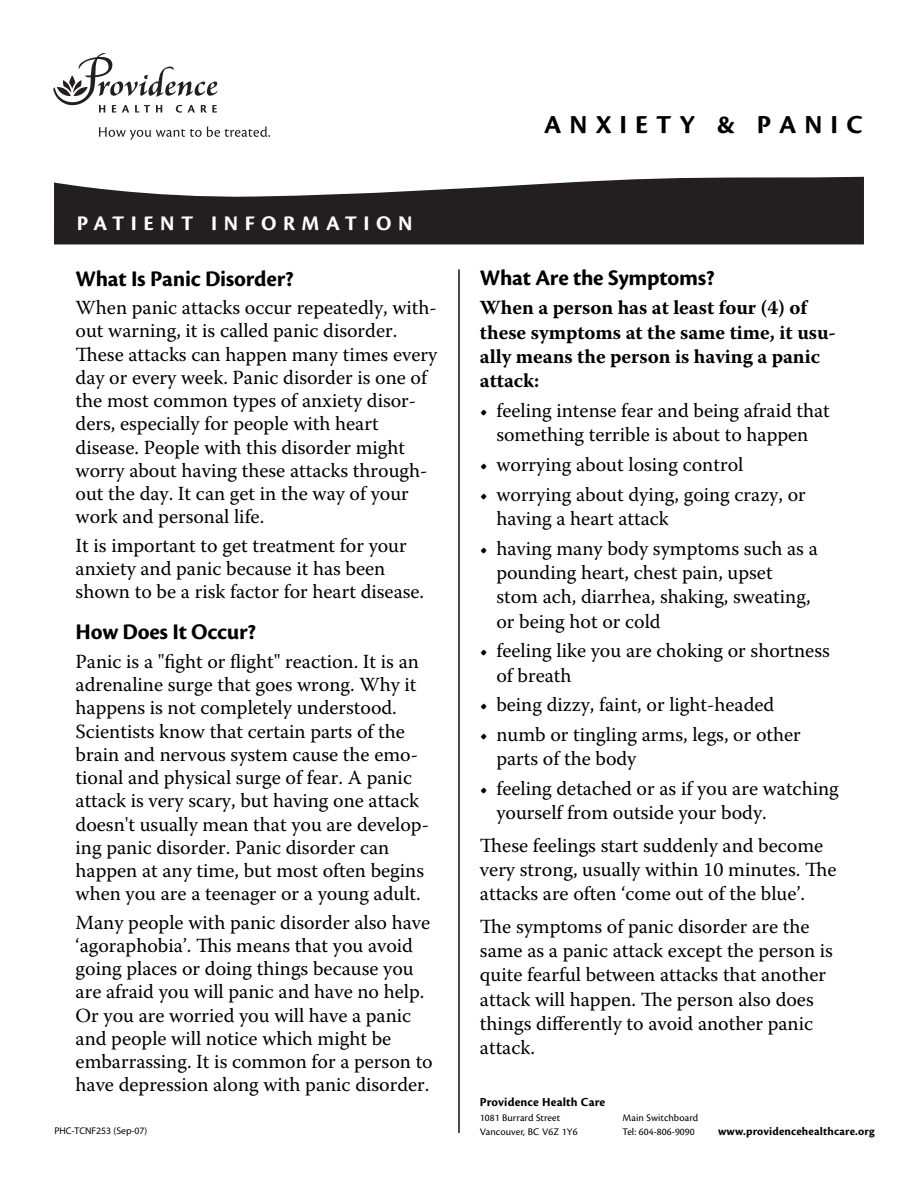
<style>
.page{position:relative;width:918px;height:1188px;background:#fff}
.page>*{position:absolute;margin:0;border:0;box-sizing:border-box;transform-origin:0 0}
.t1{font:700 27px "Cronos Pro";letter-spacing:.3em;color:#000}
.t2{font:700 23.25px "Cronos Pro";letter-spacing:-.01em;color:#000}
.t3{font:700 21.6px "Cronos Pro";letter-spacing:.3em;color:#fff}
.t4{font:19.95px/23.2px "Warnock Pro";color:#000}
.t5{font:700 19.95px/24.3px "Warnock Pro";color:#000}
.t6{font:700 12.75px "Cronos Pro";letter-spacing:.01em;color:#000}
.t7{font:700 12px "Cronos Pro";letter-spacing:.015em;color:#000}
.t8{font:10.5px/14.2px "Cronos Pro";letter-spacing:.01em;color:#000}
.t9{font:9.75px "Trade Gothic";color:#000}
</style>
<div class="page">
<svg style="left:54px;top:177px;width:810px;height:67px;background:#423e3f"></svg>
<svg style="left:458px;top:269px;width:2px;height:865px;background:#4b4849"></svg>
<svg style="left:99px;top:126px;width:171px;height:14px"></svg>
<svg style="left:53px;top:53px;width:164px;height:60px"></svg>
<p class="t3" style="left:77px;top:211px;width:337px">PATIENT INFORMATION</p>
<p class="t2" style="left:76px;top:265px;width:220px">What Is Panic Disorder?</p>
<p class="t4" style="left:76px;top:296px;width:363px">When panic attacks occur repeatedly, with&shy;out warning, it is called panic disorder.<br>These attacks can happen many times every day or every week. Panic disorder is one of the most common types of anxiety disor&shy;ders, especially for people with heart disease. People with this disorder might worry about having these attacks through&shy;out the day. It can get in the way of your work and personal life.</p>
<p class="t4" style="left:76px;top:533px;width:350px">It is important to get treatment for your anxiety and panic because it has been shown to be a risk factor for heart disease.</p>
<p class="t2" style="left:76px;top:619px;width:182px">How Does It Occur?</p>
<p class="t4" style="left:76px;top:649px;width:355px">Panic is a "fight or flight" reaction. It is an adrenaline surge that goes wrong. Why it happens is not completely understood.<br>Scientists know that certain parts of the brain and nervous system cause the emo&shy;tional and physical surge of fear. A panic attack is very scary, but having one attack doesn't usually mean that you are develop&shy;ing panic disorder. Panic disorder can happen at any time, but most often begins when you are a teenager or a young adult.</p>
<p class="t4" style="left:76px;top:910px;width:359px">Many people with panic disorder also have ‘agoraphobia’. This means that you avoid going places or doing things because you are afraid you will panic and have no help.<br>Or you are worried you will have a panic and people will notice which might be embarrassing. It is common for a person to have depression along with panic disorder.</p>
<p class="t9" style="left:54px;top:1126px;width:94px">PHC-TCNF253 (Sep-07)</p>
<h1 class="t1" style="left:544px;top:109px;width:320px">ANXIETY &amp; PANIC</h1>
<p class="t2" style="left:480px;top:264px;width:236px">What Are the Symptoms?</p>
<p class="t5" style="left:480px;top:295px;width:358px">When a person has at least four (4) of these symptoms at the same time, it usu&shy;ally means the person is having a panic attack:</p>
<p class="t4" style="left:480px;top:398px;width:351px;line-height:24.3px;text-align:center">• feeling intense fear and being afraid that something terrible is about to happen</p>
<p class="t4" style="left:480px;top:453px;width:265px">• worrying about losing control</p>
<p class="t4" style="left:496px;top:482px;width:311px;line-height:24.3px;text-indent:-16px">• worrying about dying, going crazy, or having a heart attack</p>
<p class="t4" style="left:496px;top:536px;width:323px;line-height:24.3px;text-indent:-16px">• having many body symptoms such as a pounding heart, chest pain, upset stom ach, diarrhea, shaking, sweating, or being hot or cold</p>
<p class="t4" style="left:496px;top:638px;width:335px;line-height:24.3px;text-indent:-16px">• feeling like you are choking or shortness of breath</p>
<p class="t4" style="left:480px;top:693px;width:296px">• being dizzy, faint, or light-headed</p>
<p class="t4" style="left:496px;top:722px;width:306px;line-height:24.3px;text-indent:-16px">• numb or tingling arms, legs, or other parts of the body</p>
<p class="t4" style="left:496px;top:776px;width:344px;line-height:24.3px;text-indent:-16px">• feeling detached or as if you are watching yourself from outside your body.</p>
<p class="t4" style="left:480px;top:833px;width:358px;line-height:24.3px">These feelings start suddenly and become very strong, usually within 10 minutes. The attacks are often ‘come out of the blue’.</p>
<p class="t4" style="left:480px;top:914px;width:355px;line-height:24.3px">The symptoms of panic disorder are the same as a panic attack except the person is quite fearful between attacks that another attack will happen. The person also does things differently to avoid another panic attack.</p>
<p class="t6" style="left:480px;top:1095px;width:127px">Providence Health Care</p>
<p class="t8" style="left:480px;top:1110px;width:99px">1081 Burrard Street<br>Vancouver, BC V6Z 1Y6</p>
<p class="t8" style="left:623px;top:1110px;width:77px">Main Switchboard<br>Tel: 604-806-9090</p>
<p class="t7" style="left:718px;top:1124px;width:158px">www.providencehealthcare.org</p>
</div>
